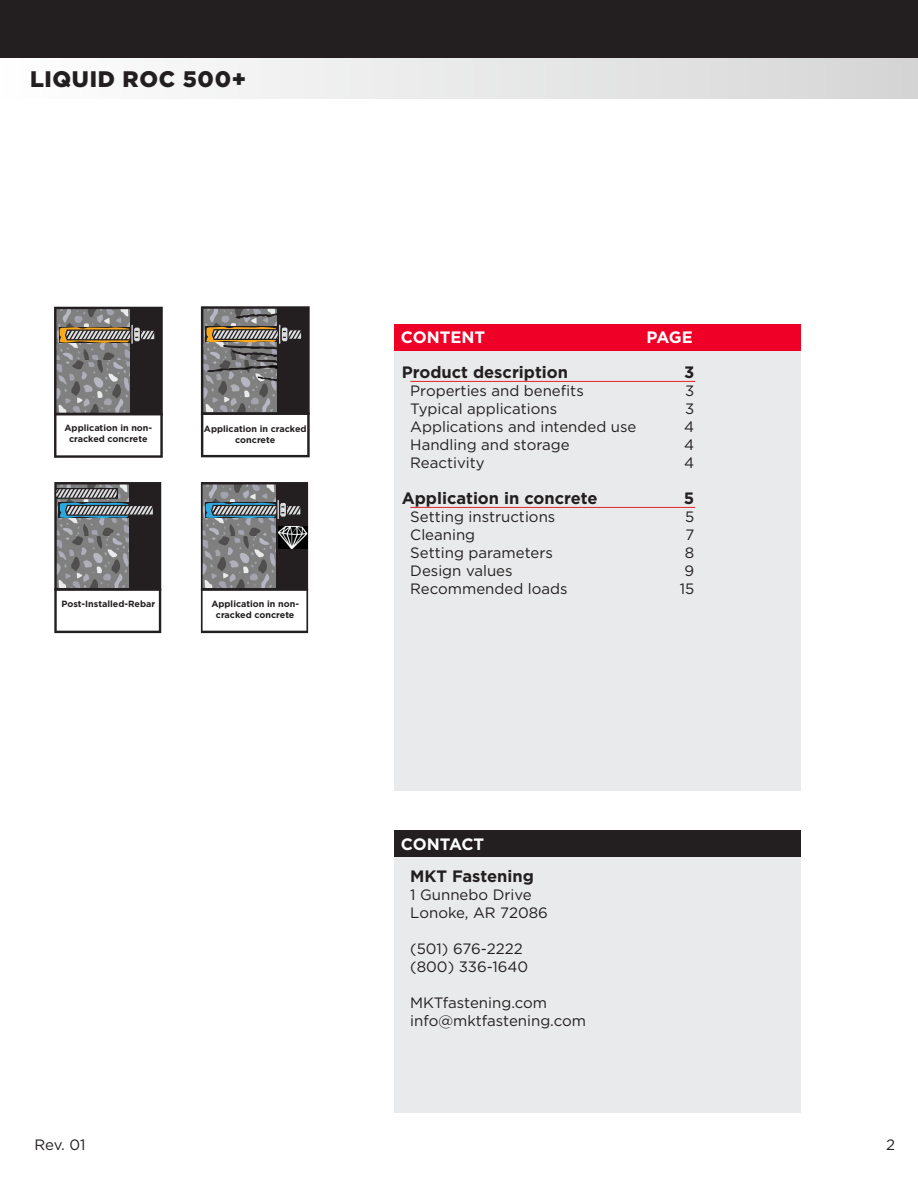
<style>
.page{position:relative;width:918px;height:1188px;background:#fff}
.page>*{position:absolute;margin:0;border:0;box-sizing:border-box;transform-origin:0 0}
.t1{font:900 22.5px "Gotham";letter-spacing:.03em;color:#231f20}
.Copy_fett_Linie{font:700 16.5px "Gotham";color:#231f20}
.t2{font:700 16.5px "Gotham";color:#fff}
.Copy{font:700 16.5px "Gotham";color:#231f20}
.Copy-2{font:15px "Gotham";color:#231f20}
.Tabellen_Copy{font:700 9px/10.5px "Gotham";color:#231f20;text-align:center}
</style>
<div class="page">
<div style="left:0;top:58px;width:918px;height:41px;background:linear-gradient(to right,#fefeff,#d6d6d6)"></div>
<div style="left:0;top:0;width:918px;height:58px;background:#231f20"></div>
<div style="left:394px;top:351px;width:407px;height:440px;background:#e9eaeb"></div>
<hr style="left:410px;top:381px;width:285px;height:1px;background:#e42329">
<hr style="left:410px;top:507px;width:285px;height:1px;background:#e42329">
<div style="left:394px;top:324px;width:407px;height:27px;background:#ef0027"></div>
<svg style="left:54px;top:307px;width:109px;height:151px"></svg>
<svg style="left:54px;top:482px;width:107px;height:151px"></svg>
<div style="left:394px;top:857px;width:407px;height:256px;background:#e9eaeb"></div>
<div style="left:394px;top:831px;width:407px;height:26px;background:#231f20"></div>
<svg style="left:201px;top:307px;width:109px;height:150px"></svg>
<svg style="left:201px;top:482px;width:107px;height:151px"></svg>
<img style="left:279px;top:526px;width:28px;height:22px">
<p class="t1" style="left:30px;top:63px;width:218px">LIQUID ROC 500+</p>
<p class="Tabellen_Copy" style="left:64px;top:423px;width:89px">Application in non&shy;cracked concrete</p>
<p class="Tabellen_Copy" style="left:204px;top:424px;width:104px">Application in cracked concrete</p>
<p class="Tabellen_Copy" style="left:62px;top:599px;width:95px">Post-Installed-Rebar</p>
<p class="Tabellen_Copy" style="left:211px;top:599px;width:89px">Application in non&shy;cracked concrete</p>
<p class="t2" style="left:401px;top:327px;width:86px">CONTENT</p>
<p class="t2" style="left:647px;top:327px;width:48px">PAGE</p>
<p class="Copy_fett_Linie" style="left:402px;top:361px;width:168px">Product description</p>
<p class="Copy_fett_Linie" style="left:684px;top:361px;width:12px">3</p>
<p class="Copy-2" style="left:410px;top:381px;width:175px">Properties and benefits</p>
<p class="Copy-2" style="left:685px;top:381px;width:11px">3</p>
<p class="Copy-2" style="left:410px;top:399px;width:148px">Typical applications</p>
<p class="Copy-2" style="left:685px;top:399px;width:11px">3</p>
<p class="Copy-2" style="left:410px;top:417px;width:228px">Applications and intended use</p>
<p class="Copy-2" style="left:684px;top:417px;width:12px">4</p>
<p class="Copy-2" style="left:410px;top:435px;width:161px">Handling and storage</p>
<p class="Copy-2" style="left:684px;top:435px;width:12px">4</p>
<p class="Copy-2" style="left:410px;top:453px;width:76px">Reactivity</p>
<p class="Copy-2" style="left:684px;top:453px;width:12px">4</p>
<p class="Copy_fett_Linie" style="left:402px;top:487px;width:197px">Application in concrete</p>
<p class="Copy_fett_Linie" style="left:684px;top:487px;width:12px">5</p>
<p class="Copy-2" style="left:410px;top:507px;width:147px">Setting instructions</p>
<p class="Copy-2" style="left:685px;top:507px;width:11px">5</p>
<p class="Copy-2" style="left:410px;top:525px;width:66px">Cleaning</p>
<p class="Copy-2" style="left:685px;top:525px;width:10px">7</p>
<p class="Copy-2" style="left:410px;top:543px;width:144px">Setting parameters</p>
<p class="Copy-2" style="left:685px;top:543px;width:11px">8</p>
<p class="Copy-2" style="left:410px;top:561px;width:104px">Design values</p>
<p class="Copy-2" style="left:685px;top:561px;width:11px">9</p>
<p class="Copy-2" style="left:410px;top:579px;width:159px">Recommended loads</p>
<p class="Copy-2" style="left:680px;top:579px;width:16px">15</p>
<p class="t2" style="left:401px;top:833px;width:85px">CONTACT</p>
<p class="Copy" style="left:410px;top:865px;width:125px">MKT Fastening</p>
<p class="Copy-2" style="left:410px;top:885px;width:123px">1 Gunnebo Drive</p>
<p class="Copy-2" style="left:410px;top:903px;width:139px">Lonoke, AR 72086</p>
<p class="Copy-2" style="left:410px;top:939px;width:114px">(501) 676-2222</p>
<p class="Copy-2" style="left:410px;top:957px;width:120px">(800) 336-1640</p>
<p class="Copy-2" style="left:410px;top:993px;width:138px">MKTfastening.com</p>
<p class="Copy-2" style="left:410px;top:1011px;width:177px">info@mktfastening.com</p>
<p class="Copy-2" style="left:35px;top:1135px;width:52px">Rev. 01</p>
<p class="Copy-2" style="left:886px;top:1135px;width:10px">2</p>
</div>
